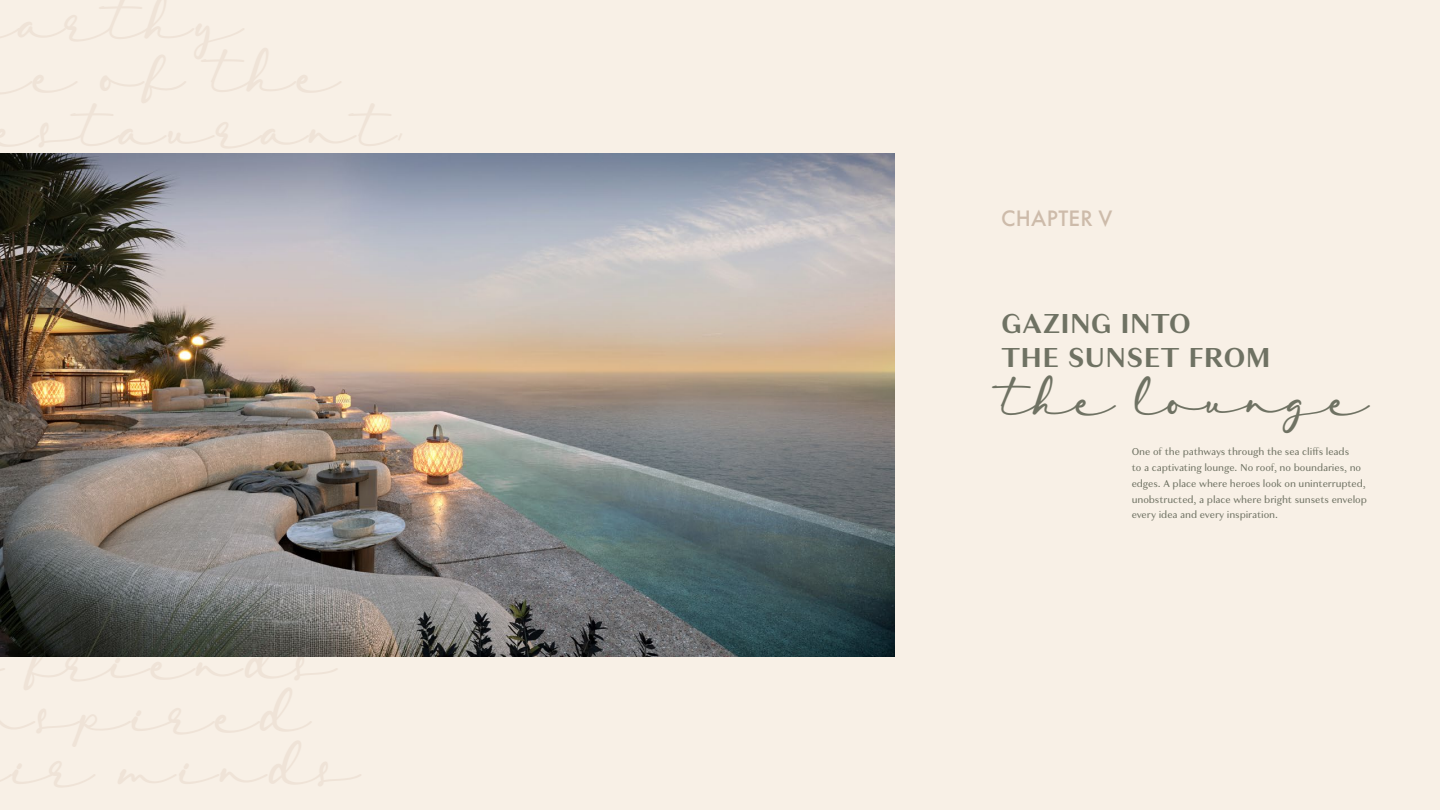
<style>
.page{position:relative;width:1440px;height:810px;background:#f8f0e6}
.page>*{position:absolute;margin:0;border:0;box-sizing:border-box;transform-origin:0 0}
.t1{font:700 28.8px/34.6px "Granville";letter-spacing:-.01em;color:#6f7263}
.t2{font:27px "Lambresia";color:#6f7263}
.t3{font:500 23.25px "Futura PT";letter-spacing:.01em;color:#cdbbaa}
.t4{font:10.5px/15.8px "Granville";letter-spacing:-.005em;color:#6f7263}
</style>
<div class="page">
<img style="left:0;top:153px;width:894px;height:504px">
<h3 class="t3" style="left:1001px;top:204px;width:113px">CHAPTER V</h3>
<h1 class="t1" style="left:1001px;top:306px;width:271px">GAZING INTO<br>THE SUNSET FROM</h1>
<h2 class="t2" style="left:1001px;top:381px;width:369px">the lounge</h2>
<p class="t4" style="left:1132px;top:444px;width:237px">One of the pathways through the sea cliffs leads<br>to a captivating lounge. No roof, no boundaries, no edges. A place where heroes look on uninterrupted, unobstructed, a place where bright sunsets envelop every idea and every inspiration.</p>
</div>
